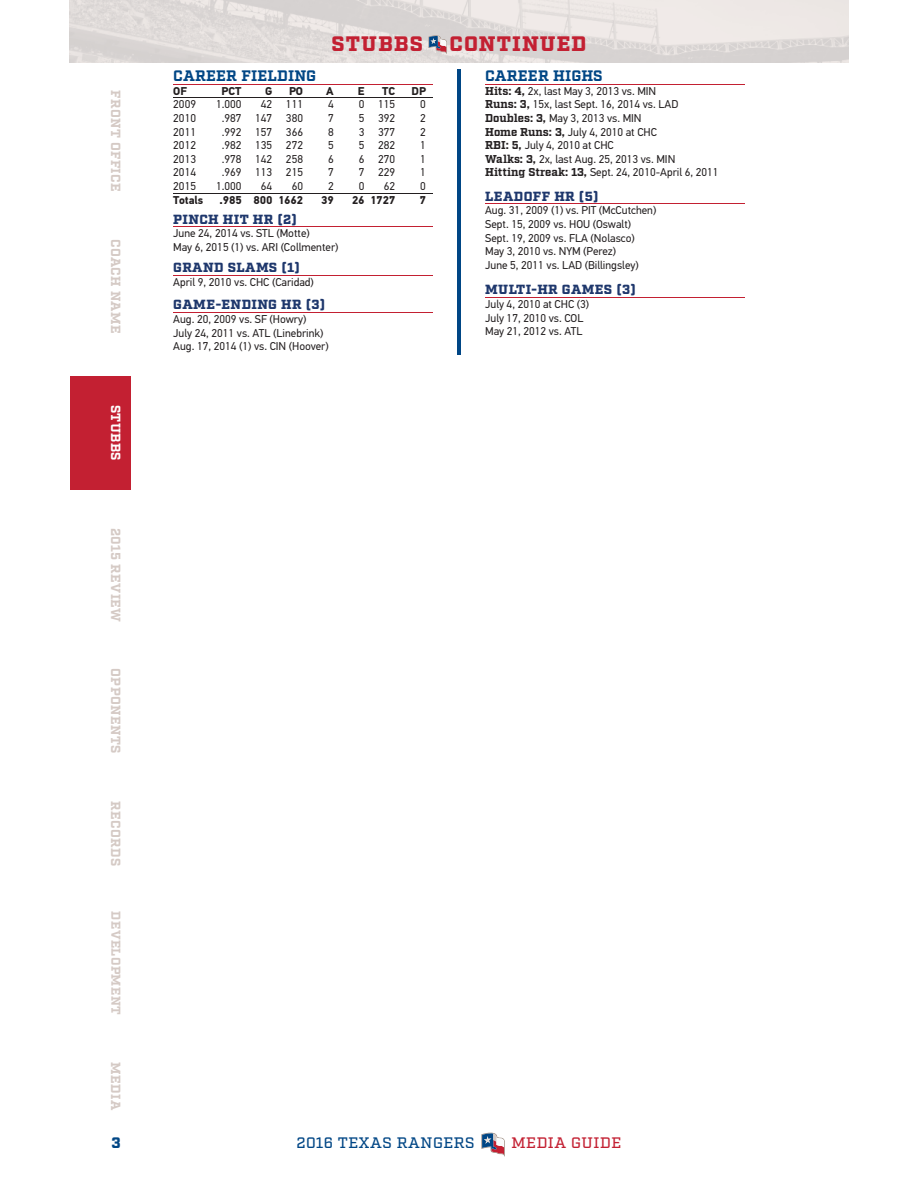
<style>
.page{position:relative;width:918px;height:1188px;background:#fff}
.page>*{position:absolute;margin:0;border:0;box-sizing:border-box;transform-origin:0 0}
.t1{font:900 21px "Factoria";letter-spacing:.05em;color:#c32032}
.t2{font:700 15.15px "Factoria";letter-spacing:.01em;color:#004685}
.t3{font:500 15.15px "Factoria";letter-spacing:.03em;color:#004685}
.t4{font:500 15.15px "Factoria";letter-spacing:.04em;color:#c32032}
.t5{font:900 15.15px "Factoria";color:#004685}
.t6{font:900 13.35px "Factoria";letter-spacing:.03em;color:#1e376c}
.t7{font:700 13.35px "Factoria";letter-spacing:.03em;color:#d5cac5}
.t8{font:700 13.35px "Factoria";letter-spacing:.03em;color:#fff}
.t9{font:700 12.75px "Factoria";letter-spacing:.03em;color:#d5cac5}
.t10{font:11.4px/13.6px "PF Din Text Pro";color:#231f20}
.t11{font:700 11.4px "PF Din Text Pro";color:#231f20}
.s1{font-family:"Factoria";font-weight:700}
</style>
<div class="page">
<div style="left:70px;top:376px;width:60px;height:113px;background:#c32032"></div>
<svg style="left:481px;top:1132px;width:24px;height:25px"></svg>
<img style="left:70px;top:0;width:778px;height:63px">
<svg style="left:429px;top:35px;width:18px;height:19px"></svg>
<hr style="left:173px;top:84px;width:260px;height:1px;background:#c32032">
<hr style="left:173px;top:97px;width:260px;height:1px;background:#231f20">
<hr style="left:173px;top:193px;width:260px;height:1px;background:#231f20">
<hr style="left:485px;top:84px;width:260px;height:1px;background:#c32032">
<hr style="left:457px;top:70px;width:4px;height:285px;background:#004685">
<hr style="left:173px;top:275px;width:260px;height:1px;background:#c32032">
<hr style="left:173px;top:226px;width:260px;height:1px;background:#c32032">
<hr style="left:485px;top:203px;width:260px;height:1px;background:#c32032">
<hr style="left:173px;top:312px;width:260px;height:1px;background:#c32032">
<hr style="left:485px;top:297px;width:260px;height:1px;background:#c32032">
<p class="t7" style="left:124px;top:90px;width:103px;rotate:90deg">FRONT OFFICE</p>
<p class="t7" style="left:124px;top:239px;width:96px;rotate:90deg">COACH NAME</p>
<p class="t8" style="left:124px;top:405px;width:57px;rotate:90deg">STUBBS</p>
<p class="t7" style="left:124px;top:528px;width:96px;rotate:90deg">2015 REVIEW</p>
<p class="t7" style="left:124px;top:668px;width:87px;rotate:90deg">OPPONENTS</p>
<p class="t7" style="left:124px;top:801px;width:67px;rotate:90deg">RECORDS</p>
<p class="t9" style="left:124px;top:911px;width:105px;rotate:90deg">DEVELOPMENT</p>
<p class="t7" style="left:124px;top:1062px;width:49px;rotate:90deg">MEDIA</p>
<h1 class="t1" style="left:332px;top:36px;width:93px">STUBBS</h1>
<h1 class="t1" style="left:450px;top:36px;width:138px">CONTINUED</h1>
<h2 class="t2" style="left:173px;top:67px;width:145px">CAREER FIELDING</h2>
<p class="t11" style="left:173px;top:84px;width:15px">OF</p>
<p class="t11" style="left:222px;top:84px;width:22px">PCT</p>
<p class="t11" style="left:265px;top:84px;width:9px">G</p>
<p class="t11" style="left:289px;top:84px;width:16px">PO</p>
<p class="t11" style="left:326px;top:84px;width:9px">A</p>
<p class="t11" style="left:358px;top:84px;width:8px">E</p>
<p class="t11" style="left:382px;top:84px;width:14px">TC</p>
<p class="t11" style="left:412px;top:84px;width:16px">DP</p>
<p class="t10" style="left:173px;top:98px;width:24px">2009</p>
<p class="t10" style="left:216px;top:98px;width:27px">1.000</p>
<p class="t10" style="left:261px;top:98px;width:44px">42 111</p>
<p class="t10" style="left:328px;top:98px;width:7px">4</p>
<p class="t10" style="left:359px;top:98px;width:38px">0 115</p>
<p class="t10" style="left:420px;top:98px;width:7px">0</p>
<p class="t10" style="left:173px;top:112px;width:24px">2010</p>
<p class="t10" style="left:222px;top:112px;width:83px">.987 147 380</p>
<p class="t10" style="left:328px;top:112px;width:7px">7</p>
<p class="t10" style="left:359px;top:112px;width:38px">5 392</p>
<p class="t10" style="left:420px;top:112px;width:7px">2</p>
<p class="t10" style="left:173px;top:126px;width:24px">2011</p>
<p class="t10" style="left:222px;top:126px;width:83px">.992 157 366</p>
<p class="t10" style="left:328px;top:126px;width:7px">8</p>
<p class="t10" style="left:359px;top:126px;width:38px">3 377</p>
<p class="t10" style="left:420px;top:126px;width:7px">2</p>
<p class="t10" style="left:173px;top:139px;width:24px">2012</p>
<p class="t10" style="left:222px;top:139px;width:83px">.982 135 272</p>
<p class="t10" style="left:328px;top:139px;width:7px">5</p>
<p class="t10" style="left:359px;top:139px;width:38px">5 282</p>
<p class="t10" style="left:420px;top:139px;width:7px">1</p>
<p class="t10" style="left:173px;top:153px;width:24px">2013</p>
<p class="t10" style="left:222px;top:153px;width:83px">.978 142 258</p>
<p class="t10" style="left:328px;top:153px;width:7px">6</p>
<p class="t10" style="left:359px;top:153px;width:38px">6 270</p>
<p class="t10" style="left:420px;top:153px;width:7px">1</p>
<p class="t10" style="left:173px;top:167px;width:24px">2014</p>
<p class="t10" style="left:222px;top:167px;width:83px">.969 113 215</p>
<p class="t10" style="left:328px;top:167px;width:7px">7</p>
<p class="t10" style="left:359px;top:167px;width:38px">7 229</p>
<p class="t10" style="left:420px;top:167px;width:7px">1</p>
<p class="t10" style="left:173px;top:180px;width:24px">2015</p>
<p class="t10" style="left:216px;top:180px;width:27px">1.000</p>
<p class="t10" style="left:261px;top:180px;width:13px">64</p>
<p class="t10" style="left:292px;top:180px;width:13px">60</p>
<p class="t10" style="left:328px;top:180px;width:7px">2</p>
<p class="t10" style="left:359px;top:180px;width:7px">0</p>
<p class="t10" style="left:384px;top:180px;width:13px">62</p>
<p class="t10" style="left:420px;top:180px;width:7px">0</p>
<p class="t11" style="left:173px;top:193px;width:31px">Totals</p>
<p class="t11" style="left:219px;top:193px;width:85px">.985 800 1662</p>
<p class="t11" style="left:321px;top:193px;width:14px">39</p>
<p class="t11" style="left:352px;top:193px;width:45px">26 1727</p>
<p class="t11" style="left:420px;top:193px;width:8px">7</p>
<p class="t6" style="left:173px;top:214px;width:125px">PINCH HIT HR (2)</p>
<p class="t10" style="left:173px;top:227px;width:167px">June 24, 2014 vs. STL (Motte)<br>May 6, 2015 (1) vs. ARI (Collmenter)</p>
<p class="t6" style="left:173px;top:263px;width:128px">GRAND SLAMS (1)</p>
<p class="t10" style="left:173px;top:276px;width:142px">April 9, 2010 vs. CHC (Caridad)</p>
<p class="t6" style="left:173px;top:300px;width:154px">GAME-ENDING HR (3)</p>
<p class="t10" style="left:173px;top:313px;width:157px">Aug. 20, 2009 vs. SF (Howry)<br>July 24, 2011 vs. ATL (Linebrink)<br>Aug. 17, 2014 (1) vs. CIN (Hoover)</p>
<h2 class="t2" style="left:485px;top:67px;width:119px">CAREER HIGHS</h2>
<p class="t10" style="left:485px;top:85px;width:235px"><span class="s1">Hits: 4,</span> 2x, last May 3, 2013 vs. MIN<br><span class="s1">Runs: 3,</span> 15x, last Sept. 16, 2014 vs. LAD <span class="s1">Doubles: 3,</span> May 3, 2013 vs. MIN<br><span class="s1">Home Runs: 3,</span> July 4, 2010 at CHC<br><span class="s1">RBI: 5,</span> July 4, 2010 at CHC<br><span class="s1">Walks: 3,</span> 2x, last Aug. 25, 2013 vs. MIN <span class="s1">Hitting Streak: 13,</span> Sept. 24, 2010-April 6, 2011</p>
<p class="t6" style="left:485px;top:191px;width:115px">LEADOFF HR (5)</p>
<p class="t10" style="left:485px;top:204px;width:173px">Aug. 31, 2009 (1) vs. PIT (McCutchen)<br>Sept. 15, 2009 vs. HOU (Oswalt)<br>Sept. 19, 2009 vs. FLA (Nolasco)<br>May 3, 2010 vs. NYM (Perez)<br>June 5, 2011 vs. LAD (Billingsley)</p>
<p class="t6" style="left:485px;top:285px;width:152px">MULTI-HR GAMES (3)</p>
<p class="t10" style="left:485px;top:298px;width:105px">July 4, 2010 at CHC (3)<br>July 17, 2010 vs. COL<br>May 21, 2012 vs. ATL</p>
<h2 class="t5" style="left:111px;top:1137px;width:11px">3</h2>
<h2 class="t3" style="left:297px;top:1137px;width:179px">2016 TEXAS RANGERS</h2>
<h2 class="t4" style="left:511px;top:1137px;width:111px">MEDIA GUIDE</h2>
</div>
